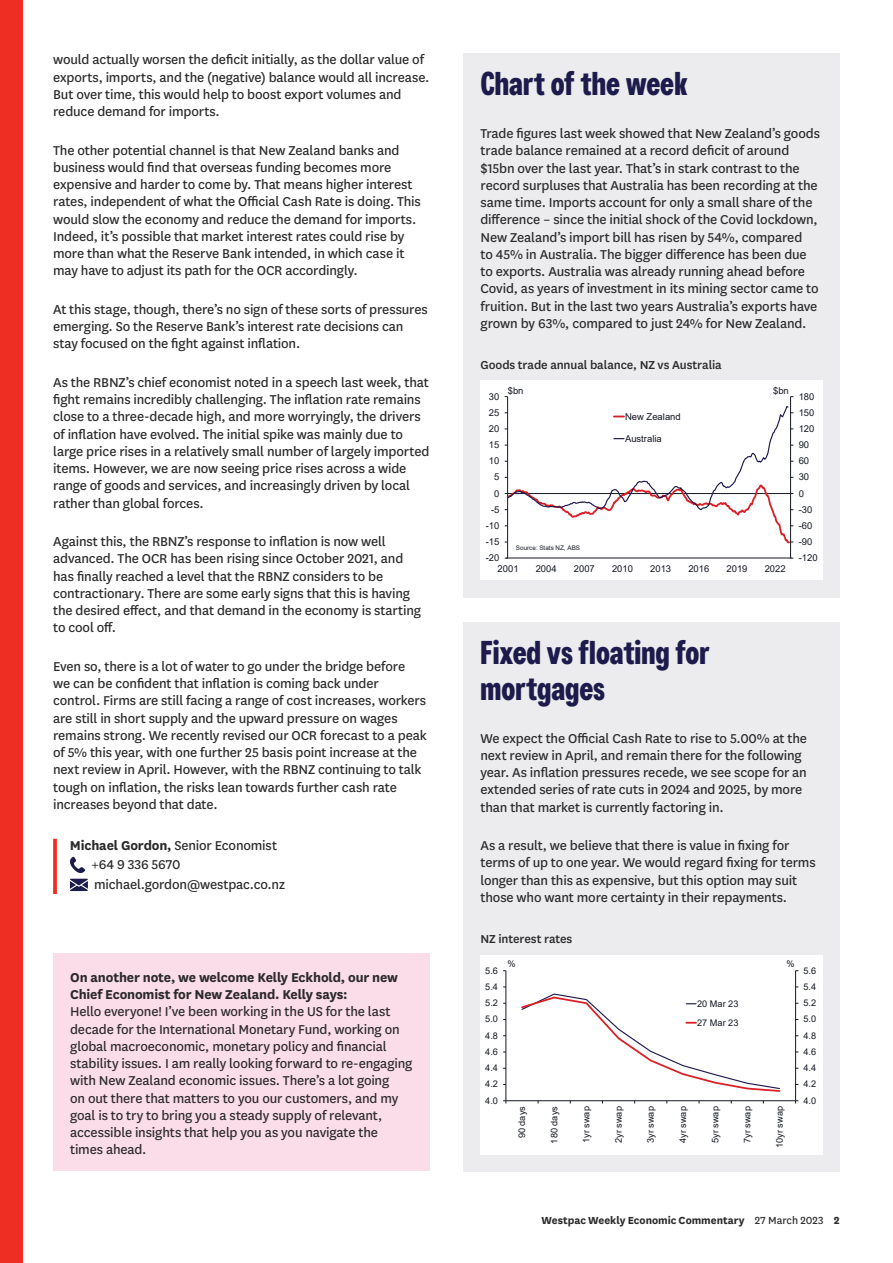
<style>
.page{position:relative;width:893px;height:1263px;background:#fff}
.page>*{position:absolute;margin:0;border:0;box-sizing:border-box;transform-origin:0 0}
.t1{font:700 33px/36px "Westpac";color:#1c1b4c}
.t2{font:15px/17.2px "National LF";letter-spacing:-.01em;color:#2b292a}
.t3{font:700 15px/17.2px "National LF";letter-spacing:-.01em;color:#2b292a}
.t4{font:500 13.5px "National LF";letter-spacing:-.005em;color:#2b292a}
.t5{font:700 12px "National LF";letter-spacing:-.005em;color:#2b292a}
.t6{font:9.45px "Arial";letter-spacing:-.005em;color:#141823}
.t7{font:9.15px/18.9px "Arial";color:#141823}
.t8{font:6.3px "Arial";letter-spacing:.005em;color:#141823}
.s1{font-weight:700}
.s2{font-weight:400}
</style>
<div class="page">
<div style="left:0;top:0;width:22px;height:1263px;background:#ee2e22"></div>
<svg style="left:53px;top:839px;width:4px;height:55px"></svg>
<svg style="left:70px;top:856px;width:16px;height:17px"></svg>
<svg style="left:70px;top:879px;width:18px;height:12px"></svg>
<div style="left:463px;top:53px;width:377px;height:544px;background:#ececee"></div>
<div style="left:480px;top:381px;width:343px;height:199px;background:#fff"></div>
<hr style="left:790px;top:397px;width:1px;height:161px;background:#141823">
<hr style="left:507px;top:397px;width:1px;height:161px;background:#141823">
<svg style="left:505px;top:405px;width:288px;height:139px"></svg>
<hr style="left:506px;top:558px;width:285px;height:1px;background:#141823">
<div style="left:463px;top:622px;width:377px;height:549px;background:#ececee"></div>
<div style="left:480px;top:955px;width:343px;height:199px;background:#fff"></div>
<hr style="left:795px;top:971px;width:1px;height:130px;background:#141823">
<hr style="left:506px;top:971px;width:1px;height:130px;background:#141823">
<hr style="left:506px;top:1100px;width:290px;height:1px;background:#141823">
<svg style="left:521px;top:993px;width:260px;height:99px"></svg>
<div style="left:53px;top:953px;width:376px;height:218px;background:#fbdde9"></div>
<p class="t2" style="left:53px;top:50px;width:378px">would actually worsen the deficit initially, as the dollar value of exports, imports, and the (negative) balance would all increase.<br>But over time, this would help to boost export volumes and reduce demand for imports.</p>
<p class="t2" style="left:53px;top:141px;width:369px">The other potential channel is that New Zealand banks and business would find that overseas funding becomes more expensive and harder to come by. That means higher interest rates, independent of what the Official Cash Rate is doing. This would slow the economy and reduce the demand for imports.<br>Indeed, it’s possible that market interest rates could rise by more than what the Reserve Bank intended, in which case it may have to adjust its path for the OCR accordingly.</p>
<p class="t2" style="left:53px;top:300px;width:376px">At this stage, though, there’s no sign of these sorts of pressures emerging. So the Reserve Bank’s interest rate decisions can stay focused on the fight against inflation.</p>
<p class="t2" style="left:53px;top:373px;width:378px">As the RBNZ’s chief economist noted in a speech last week, that fight remains incredibly challenging. The inflation rate remains close to a three-decade high, and more worryingly, the drivers of inflation have evolved. The initial spike was mainly due to large price rises in a relatively small number of largely imported items. However, we are now seeing price rises across a wide range of goods and services, and increasingly driven by local rather than global forces.</p>
<p class="t2" style="left:53px;top:532px;width:369px">Against this, the RBNZ’s response to inflation is now well advanced. The OCR has been rising since October 2021, and has finally reached a level that the RBNZ considers to be contractionary. There are some early signs that this is having the desired effect, and that demand in the economy is starting to cool off.</p>
<p class="t2" style="left:53px;top:657px;width:375px">Even so, there is a lot of water to go under the bridge before<br>we can be confident that inflation is coming back under control. Firms are still facing a range of cost increases, workers are still in short supply and the upward pressure on wages remains strong. We recently revised our OCR forecast to a peak of 5% this year, with one further 25 basis point increase at the next review in April. However, with the RBNZ continuing to talk tough on inflation, the risks lean towards further cash rate increases beyond that date.</p>
<p class="t2" style="left:91px;top:835px;width:195px;line-height:19.5px;text-indent:-21px"><span class="s1">Michael Gordon,</span> Senior Economist +64 9 336 5670 michael.gordon@westpac.co.nz</p>
<p class="t3" style="left:70px;top:967px;width:329px">On another note, we welcome Kelly Eckhold, our new<br>Chief Economist for New Zealand. Kelly says:</p>
<p class="t2" style="left:70px;top:1002px;width:344px">Hello everyone! I’ve been working in the US for the last decade for the International Monetary Fund, working on global macroeconomic, monetary policy and financial stability issues. I am really looking forward to re-engaging with New Zealand economic issues. There’s a lot going<br>on out there that matters to you our customers, and my goal is to try to bring you a steady supply of relevant, accessible insights that help you as you navigate the times ahead.</p>
<h1 class="t1" style="left:480px;top:65px;width:209px">Chart of the week</h1>
<p class="t2" style="left:480px;top:124px;width:341px">Trade figures last week showed that New Zealand’s goods trade balance remained at a record deficit of around $15bn over the last year. That’s in stark contrast to the record surpluses that Australia has been recording at the same time. Imports account for only a small share of the difference – since the initial shock of the Covid lockdown, New Zealand’s import bill has risen by 54%, compared<br>to 45% in Australia. The bigger difference has been due to exports. Australia was already running ahead before Covid, as years of investment in its mining sector came to fruition. But in the last two years Australia’s exports have grown by 63%, compared to just 24% for New Zealand.</p>
<p class="t4" style="left:480px;top:356px;width:243px">Goods trade annual balance, NZ vs Australia</p>
<p class="t6" style="left:489px;top:390px;width:12px">30</p>
<p class="t6" style="left:508px;top:384px;width:17px">$bn</p>
<p class="t6" style="left:773px;top:384px;width:17px">$bn</p>
<p class="t6" style="left:799px;top:390px;width:17px">180</p>
<p class="t6" style="left:489px;top:406px;width:12px">25</p>
<p class="t6" style="left:489px;top:422px;width:12px">20</p>
<p class="t6" style="left:489px;top:438px;width:12px">15</p>
<p class="t6" style="left:625px;top:410px;width:57px">New Zealand</p>
<p class="t6" style="left:625px;top:432px;width:38px">Australia</p>
<p class="t6" style="left:799px;top:406px;width:17px">150</p>
<p class="t6" style="left:799px;top:422px;width:17px">120</p>
<p class="t6" style="left:799px;top:438px;width:12px">90</p>
<p class="t6" style="left:489px;top:454px;width:12px">10</p>
<p class="t6" style="left:799px;top:454px;width:12px">60</p>
<p class="t6" style="left:494px;top:471px;width:7px">5</p>
<p class="t6" style="left:799px;top:470px;width:12px">30</p>
<p class="t6" style="left:494px;top:487px;width:7px">0</p>
<p class="t6" style="left:799px;top:487px;width:7px">0</p>
<p class="t6" style="left:491px;top:503px;width:10px">-5</p>
<p class="t6" style="left:799px;top:503px;width:15px">-30</p>
<p class="t6" style="left:486px;top:519px;width:15px">-10</p>
<p class="t6" style="left:799px;top:519px;width:15px">-60</p>
<p class="t6" style="left:486px;top:535px;width:15px">-15</p>
<p class="t8" style="left:516px;top:543px;width:66px">Source: Stats NZ, ABS</p>
<p class="t6" style="left:799px;top:535px;width:15px">-90</p>
<p class="t6" style="left:486px;top:551px;width:15px">-20</p>
<p class="t6" style="left:799px;top:551px;width:20px">-120</p>
<p class="t6" style="left:498px;top:563px;width:22px">2001</p>
<p class="t6" style="left:536px;top:563px;width:22px">2004</p>
<p class="t6" style="left:574px;top:563px;width:22px">2007</p>
<p class="t6" style="left:612px;top:563px;width:22px">2010</p>
<p class="t6" style="left:650px;top:563px;width:22px">2013</p>
<p class="t6" style="left:688px;top:563px;width:22px">2016</p>
<p class="t6" style="left:726px;top:563px;width:22px">2019</p>
<p class="t6" style="left:765px;top:563px;width:22px">2022</p>
<h1 class="t1" style="left:480px;top:634px;width:231px">Fixed vs floating for mortgages</h1>
<p class="t2" style="left:480px;top:728px;width:328px">We expect the Official Cash Rate to rise to 5.00% at the next review in April, and remain there for the following year. As inflation pressures recede, we see scope for an extended series of rate cuts in 2024 and 2025, by more than that market is currently factoring in.</p>
<p class="t2" style="left:480px;top:836px;width:337px">As a result, we believe that there is value in fixing for terms of up to one year. We would regard fixing for terms longer than this as expensive, but this option may suit those who want more certainty in their repayments.</p>
<p class="t4" style="left:480px;top:930px;width:93px">NZ interest rates</p>
<p class="t7" style="left:485px;top:961px;width:14px">5.6</p>
<p class="t7" style="left:485px;top:977px;width:14px">5.4</p>
<p class="t7" style="left:485px;top:993px;width:14px">5.2</p>
<p class="t7" style="left:485px;top:1010px;width:14px">5.0</p>
<p class="t7" style="left:507px;top:954px;width:10px">%</p>
<p class="t7" style="left:787px;top:954px;width:10px">%</p>
<p class="t7" style="left:697px;top:994px;width:43px">20 Mar 23<br>27 Mar 23</p>
<p class="t7" style="left:803px;top:961px;width:14px">5.6</p>
<p class="t7" style="left:803px;top:977px;width:14px">5.4</p>
<p class="t7" style="left:803px;top:993px;width:14px">5.2</p>
<p class="t7" style="left:803px;top:1010px;width:14px">5.0</p>
<p class="t7" style="left:485px;top:1026px;width:14px">4.8</p>
<p class="t7" style="left:803px;top:1026px;width:14px">4.8</p>
<p class="t7" style="left:485px;top:1042px;width:14px">4.6</p>
<p class="t7" style="left:803px;top:1042px;width:14px">4.6</p>
<p class="t7" style="left:485px;top:1058px;width:14px">4.4</p>
<p class="t7" style="left:803px;top:1058px;width:14px">4.4</p>
<p class="t7" style="left:485px;top:1075px;width:14px">4.2</p>
<p class="t7" style="left:803px;top:1075px;width:14px">4.2</p>
<p class="t7" style="left:485px;top:1091px;width:14px">4.0</p>
<p class="t7" style="left:803px;top:1091px;width:14px">4.0</p>
<p class="t7" style="left:512px;top:1138px;width:34px;rotate:-90deg">90 days</p>
<p class="t7" style="left:545px;top:1143px;width:39px;rotate:-90deg">180 days</p>
<p class="t7" style="left:577px;top:1143px;width:38px;rotate:-90deg">1yr swap</p>
<p class="t7" style="left:609px;top:1143px;width:38px;rotate:-90deg">2yr swap</p>
<p class="t7" style="left:641px;top:1143px;width:38px;rotate:-90deg">3yr swap</p>
<p class="t7" style="left:673px;top:1143px;width:38px;rotate:-90deg">4yr swap</p>
<p class="t7" style="left:706px;top:1143px;width:38px;rotate:-90deg">5yr swap</p>
<p class="t7" style="left:738px;top:1143px;width:38px;rotate:-90deg">7yr swap</p>
<p class="t7" style="left:770px;top:1148px;width:43px;rotate:-90deg">10yr swap</p>
<p class="t5" style="left:541px;top:1212px;width:300px">Westpac Weekly Economic Commentary <span class="s2">27 March 2023</span> 2</p>
</div>
